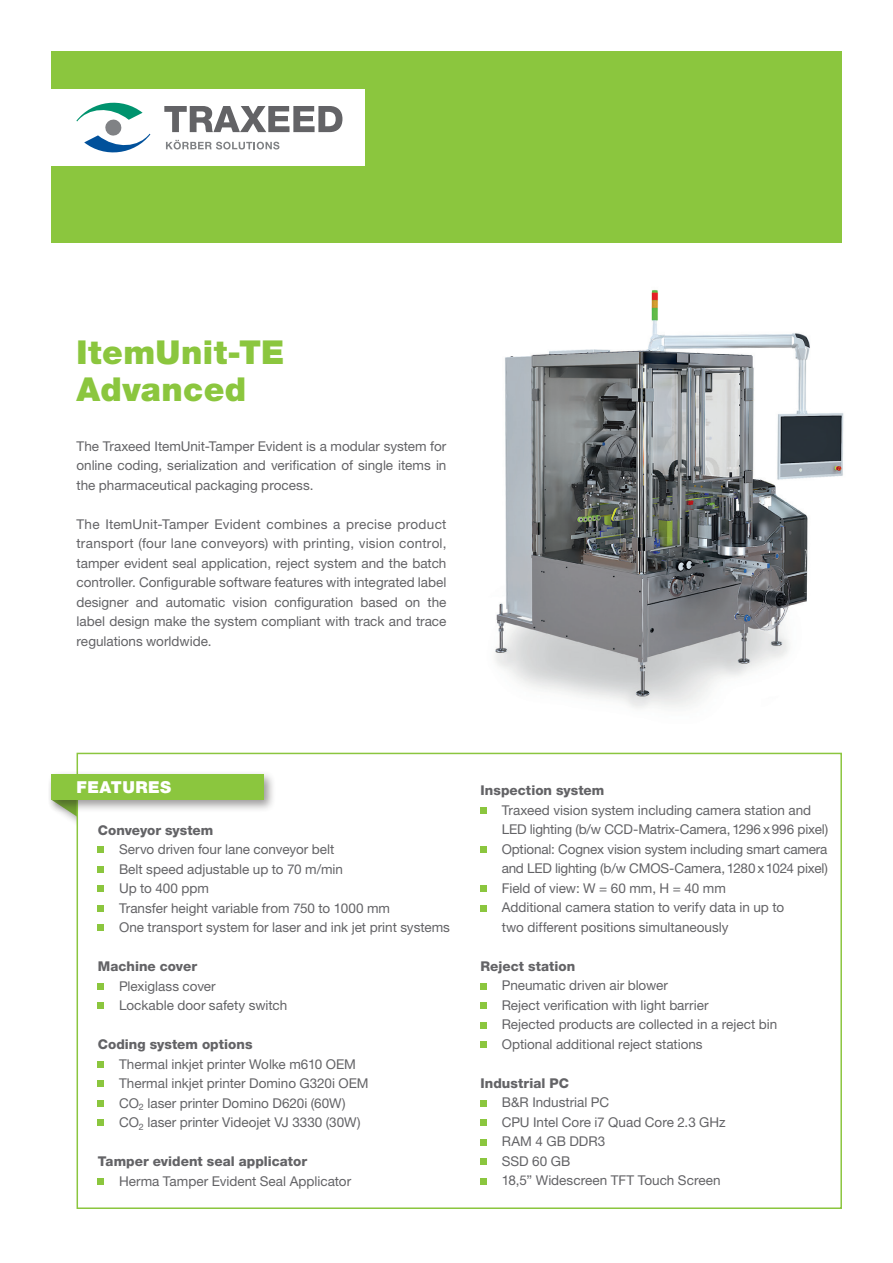
<style>
.page{position:relative;width:893px;height:1263px;background:#fff}
.page>*{position:absolute;margin:0;border:0;box-sizing:border-box;transform-origin:0 0}
.t1{font:900 33px/37.5px "Helvetica Neue LT Pro";letter-spacing:.015em;color:#8bc63e}
.t2{font:900 16.5px "Helvetica Neue LT Pro";letter-spacing:.03em;color:#fff}
.t3{font:13.5px/19.5px "Helvetica Neue LT Pro";color:#636366}
.t4{font:800 13.5px "Helvetica Neue LT Pro";letter-spacing:.005em;color:#636366}
</style>
<div class="page">
<div style="left:51px;top:51px;width:791px;height:191px;background:#8bc63e"></div>
<div style="left:50px;top:89px;width:315px;height:77px;background:#fff"></div>
<svg style="left:76px;top:103px;width:74px;height:49px"></svg>
<svg style="left:166px;top:140px;width:113px;height:9px"></svg>
<svg style="left:164px;top:106px;width:178px;height:26px"></svg>
<img style="left:495px;top:290px;width:349px;height:418px">
<svg style="left:60px;top:812px;width:17px;height:13px"></svg>
<div style="left:77px;top:753px;width:765px;height:456px;background:#fff;border:2px solid #8bc63e"></div>
<div style="left:47px;top:770px;width:230px;height:42px;background:#231f20;opacity:.45"></div>
<div style="left:51px;top:774px;width:213px;height:25px;background:#8bc63e"></div>
<svg style="left:98px;top:847px;width:6px;height:6px"></svg>
<svg style="left:98px;top:866px;width:6px;height:6px"></svg>
<svg style="left:98px;top:886px;width:6px;height:6px"></svg>
<svg style="left:98px;top:905px;width:6px;height:6px"></svg>
<svg style="left:98px;top:925px;width:6px;height:6px"></svg>
<svg style="left:98px;top:983px;width:6px;height:6px"></svg>
<svg style="left:98px;top:1003px;width:6px;height:6px"></svg>
<svg style="left:98px;top:1061px;width:6px;height:6px"></svg>
<svg style="left:98px;top:1081px;width:6px;height:6px"></svg>
<svg style="left:98px;top:1100px;width:6px;height:6px"></svg>
<svg style="left:98px;top:1120px;width:6px;height:6px"></svg>
<svg style="left:98px;top:1178px;width:6px;height:6px"></svg>
<div style="left:480px;top:807px;width:7px;height:7px;background:#8bc63e"></div>
<div style="left:480px;top:846px;width:7px;height:7px;background:#8bc63e"></div>
<div style="left:480px;top:885px;width:7px;height:7px;background:#8bc63e"></div>
<div style="left:480px;top:905px;width:7px;height:6px;background:#8bc63e"></div>
<div style="left:480px;top:983px;width:7px;height:6px;background:#8bc63e"></div>
<div style="left:480px;top:1002px;width:7px;height:7px;background:#8bc63e"></div>
<div style="left:480px;top:1022px;width:7px;height:6px;background:#8bc63e"></div>
<div style="left:480px;top:1041px;width:7px;height:7px;background:#8bc63e"></div>
<div style="left:480px;top:1100px;width:7px;height:6px;background:#8bc63e"></div>
<div style="left:480px;top:1119px;width:7px;height:7px;background:#8bc63e"></div>
<div style="left:480px;top:1139px;width:7px;height:6px;background:#8bc63e"></div>
<div style="left:480px;top:1158px;width:7px;height:7px;background:#8bc63e"></div>
<div style="left:480px;top:1178px;width:7px;height:6px;background:#8bc63e"></div>
<h1 class="t1" style="left:77px;top:333px;width:209px">ItemUnit-TE<br>Advanced</h1>
<p class="t3" style="left:77px;top:436px;width:371px;text-align:justify">The Traxeed ItemUnit-Tamper Evident is a modular system for online coding, serialization and verification of single items in the pharmaceutical packaging process.</p>
<p class="t3" style="left:77px;top:514px;width:371px;text-align:justify">The ItemUnit-Tamper Evident combines a precise product transport (four lane conveyors) with printing, vision control, tamper evident seal application, reject system and the batch controller. Configurable software features with integrated label designer and automatic vision configuration based on the label design make the system compliant with track and trace regulations worldwide.</p>
<p class="t2" style="left:77px;top:777px;width:96px">FEATURES</p>
<p class="t4" style="left:98px;top:822px;width:117px">Conveyor system</p>
<p class="t3" style="left:119px;top:839px;width:332px">Servo driven four lane conveyor belt<br>Belt speed adjustable up to 70 m/min<br>Up to 400 ppm<br>Transfer height variable from 750 to 1000 mm<br>One transport system for laser and ink jet print systems</p>
<p class="t4" style="left:98px;top:958px;width:101px">Machine cover</p>
<p class="t3" style="left:119px;top:976px;width:170px">Plexiglass cover<br>Lockable door safety switch</p>
<p class="t4" style="left:98px;top:1036px;width:156px">Coding system options</p>
<p class="t3" style="left:119px;top:1054px;width:251px">Thermal inkjet printer Wolke m610 OEM Thermal inkjet printer Domino G320i OEM CO<sub>2</sub> laser printer Domino D620i (60W)<br>CO<sub>2</sub> laser printer Videojet VJ 3330 (30W)</p>
<p class="t4" style="left:98px;top:1153px;width:211px">Tamper evident seal applicator</p>
<p class="t3" style="left:119px;top:1171px;width:234px">Herma Tamper Evident Seal Applicator</p>
<p class="t4" style="left:480px;top:782px;width:125px">Inspection system</p>
<p class="t3" style="left:502px;top:800px;width:328px">Traxeed vision system including camera station and LED lighting (b/w CCD-Matrix-Camera, 1296 x 996 pixel)<br>Optional: Cognex vision system including smart camera and LED lighting (b/w CMOS-Camera, 1280 x 1024 pixel)<br>Field of view: W = 60 mm, H = 40 mm<br>Additional camera station to verify data in up to<br>two different positions simultaneously</p>
<p class="t4" style="left:480px;top:958px;width:96px">Reject station</p>
<p class="t3" style="left:502px;top:975px;width:277px">Pneumatic driven air blower<br>Reject verification with light barrier<br>Rejected products are collected in a reject bin Optional additional reject stations</p>
<p class="t4" style="left:480px;top:1075px;width:90px">Industrial PC</p>
<p class="t3" style="left:502px;top:1092px;width:225px">B&amp;R Industrial PC<br>CPU Intel Core i7 Quad Core 2.3 GHz<br>RAM 4 GB DDR3<br>SSD 60 GB<br>18,5” Widescreen TFT Touch Screen</p>
</div>
